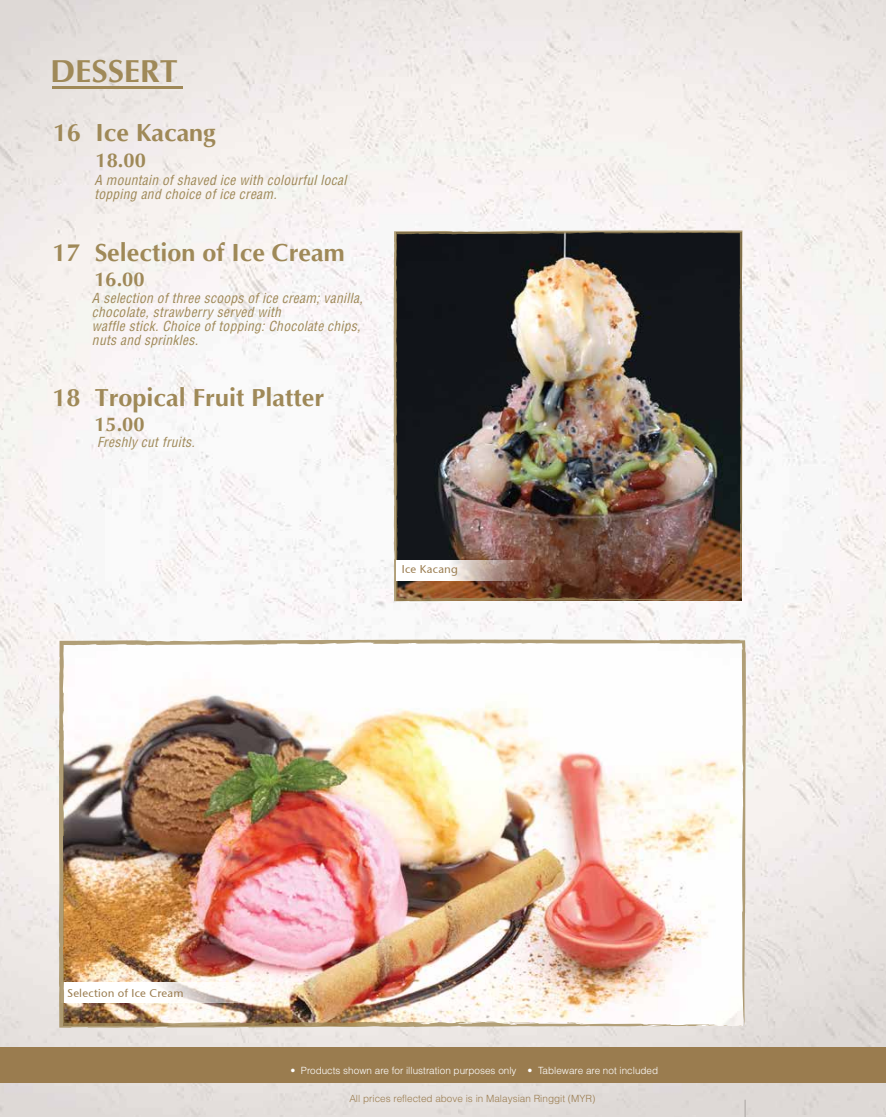
<style>
.page{position:relative;width:886px;height:1117px;background:#fff}
.page>*{position:absolute;margin:0;border:0;box-sizing:border-box;transform-origin:0 0}
.t1{font:700 32.38px "Optima";color:#9f8958}
.t2{font:700 25.12px "Optima";color:#9f8958}
.t3{font:700 20.12px "Optima";color:#9f8958}
.t4{font:italic condensed 13.5px/14.1px "Helvetica";letter-spacing:.02em;color:#9f8958}
.t5{font:11.25px "Stone Sans ITCTT Medium";letter-spacing:.02em;color:#9a7c4f}
.t6{font:300 10px "Helvetica";color:#fff}
.t7{font:300 10px "Helvetica";color:#9a7c4f}
</style>
<div class="page">
<img style="left:0;top:0;width:886px;height:1116px">
<div style="left:0;top:1046px;width:886px;height:35px;background:#9a7c4f"></div>
<hr style="left:52px;top:86px;width:130px;height:3px;background:#9f8958">
<img style="left:394px;top:230px;width:348px;height:371px">
<svg style="left:726px;top:599px;width:16px;height:2px"></svg>
<svg style="left:397px;top:560px;width:145px;height:20px"></svg>
<img style="left:59px;top:639px;width:687px;height:388px">
<svg style="left:721px;top:1024px;width:24px;height:2px"></svg>
<svg style="left:545px;top:1022px;width:13px;height:1px"></svg>
<svg style="left:502px;top:1021px;width:10px;height:2px"></svg>
<svg style="left:745px;top:1099px;width:1px;height:17px"></svg>
<h1 class="t1" style="left:50px;top:53px;width:129px">DESSERT</h1>
<h2 class="t2" style="left:53px;top:119px;width:164px">16 Ice Kacang</h2>
<h3 class="t3" style="left:96px;top:149px;width:52px">18.00</h3>
<p class="t4" style="left:94px;top:172px;width:254px">A mountain of shaved ice with colourful local topping and choice of ice cream.</p>
<h2 class="t2" style="left:52px;top:239px;width:294px">17 Selection of Ice Cream</h2>
<h3 class="t3" style="left:94px;top:268px;width:52px">16.00</h3>
<p class="t4" style="left:92px;top:290px;width:272px">A selection of three scoops of ice cream; vanilla, chocolate, strawberry served with<br>waffle stick. Choice of topping: Chocolate chips, nuts and sprinkles.</p>
<h2 class="t2" style="left:52px;top:383px;width:273px">18 Tropical Fruit Platter</h2>
<h3 class="t3" style="left:94px;top:413px;width:52px">15.00</h3>
<p class="t4" style="left:97px;top:434px;width:99px">Freshly cut fruits.</p>
<p class="t5" style="left:402px;top:562px;width:58px">Ice Kacang</p>
<p class="t5" style="left:67px;top:986px;width:118px">Selection of Ice Cream</p>
<p class="t6" style="left:290px;top:1063px;width:369px">• Products shown are for illustration purposes only • Tableware are not included</p>
<p class="t7" style="left:349px;top:1091px;width:248px">All prices reflected above is in Malaysian Ringgit (MYR)</p>
</div>
